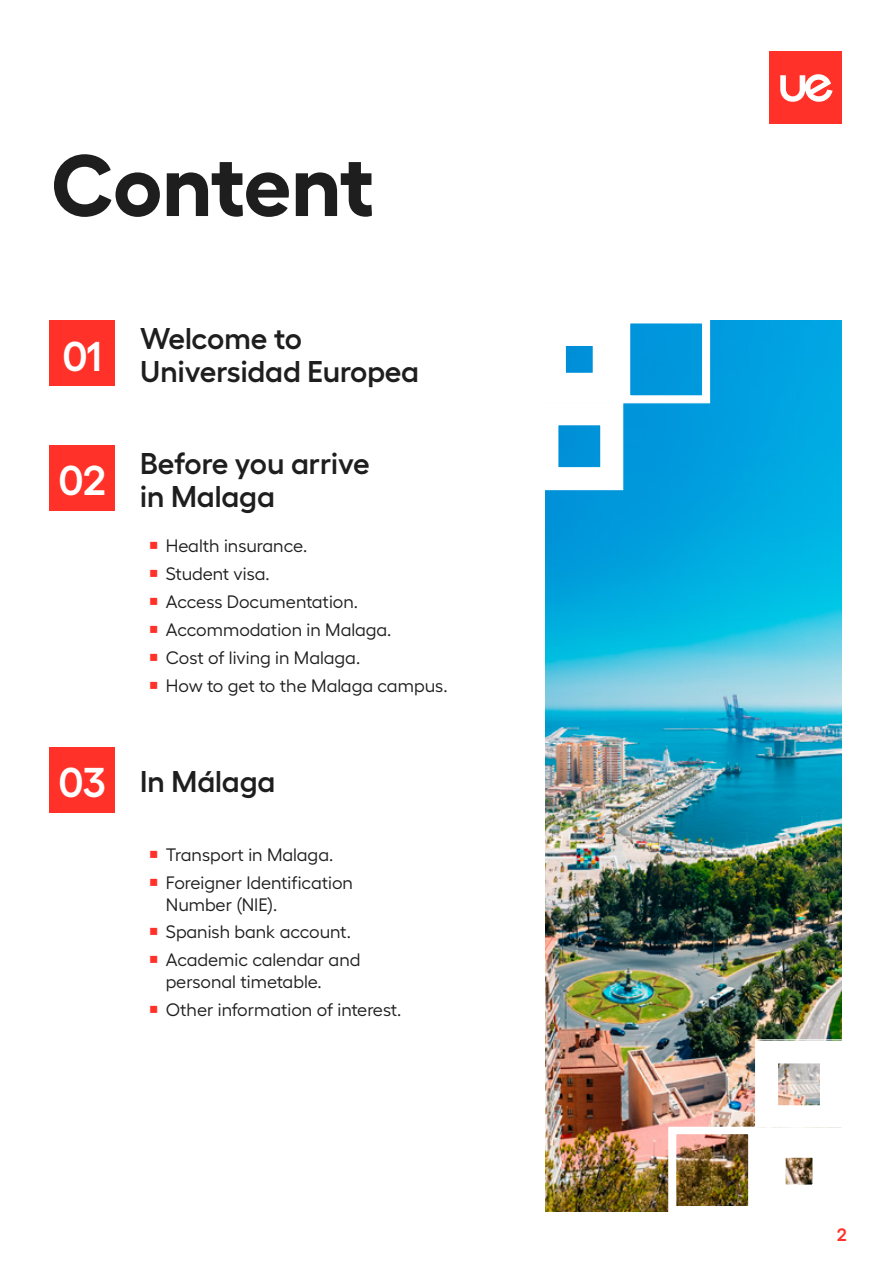
<style>
.page{position:relative;width:893px;height:1263px;background:#fff}
.page>*{position:absolute;margin:0;border:0;box-sizing:border-box;transform-origin:0 0}
.t1{font:700 87px "Hellix";letter-spacing:-.01em;color:#1e1e1e}
.t2{font:600 41.7px "Hellix";color:#fff}
.t3{font:600 30px/33px "Hellix";color:#1e1e1e}
.t4{font:18px/27.9px "Hellix";color:#1e1e1e}
.t5{font:600 18px "Hellix";color:#ff3129}
</style>
<div class="page">
<div style="left:50px;top:321px;width:65px;height:65px;background:#ff3129"></div>
<div style="left:50px;top:747px;width:65px;height:65px;background:#ff3129"></div>
<div style="left:50px;top:445px;width:65px;height:66px;background:#ff3129"></div>
<img style="left:546px;top:321px;width:295px;height:891px">
<div style="left:669px;top:1127px;width:87px;height:86px;border:8px solid #fff"></div>
<div style="left:755px;top:1039px;width:88px;height:88px;border:1px solid #fff"></div>
<div style="left:668px;top:1127px;width:88px;height:88px;border:1px solid #fff"></div>
<div style="left:770px;top:51px;width:72px;height:72px;background:#ff3129"></div>
<svg style="left:780px;top:74px;width:53px;height:28px"></svg>
<div style="left:623px;top:316px;width:86px;height:87px;border:8px solid #fff"></div>
<div style="left:535px;top:402px;width:88px;height:88px;border:1px solid #fff"></div>
<div style="left:622px;top:315px;width:88px;height:88px;border:1px solid #fff"></div>
<h1 class="t1" style="left:51px;top:115px;width:325px">Content</h1>
<h2 class="t2" style="left:62px;top:323px;width:41px">01</h2>
<h2 class="t2" style="left:58px;top:448px;width:49px">02</h2>
<h2 class="t2" style="left:58px;top:749px;width:49px">03</h2>
<h3 class="t3" style="left:140px;top:319px;width:280px">Welcome to<br>Universidad Europea</h3>
<h3 class="t3" style="left:140px;top:444px;width:231px">Before you arrive in Malaga</h3>
<p class="t4" style="left:166px;top:530px;width:283px">Health insurance.<br>Student visa.<br>Access Documentation.<br>Accommodation in Malaga.<br>Cost of living in Malaga.<br>How to get to the Malaga campus.</p>
<h3 class="t3" style="left:140px;top:762px;width:137px">In Málaga</h3>
<p class="t4" style="left:166px;top:839px;width:189px">Transport in Malaga.<br>Foreigner Identification</p>
<p class="t4" style="left:166px;top:888px;width:196px">Number (NIE).<br>Spanish bank account.<br>Academic calendar and</p>
<p class="t4" style="left:166px;top:966px;width:237px">personal timetable.<br>Other information of interest.</p>
<p class="t5" style="left:837px;top:1220px;width:12px">2</p>
</div>
